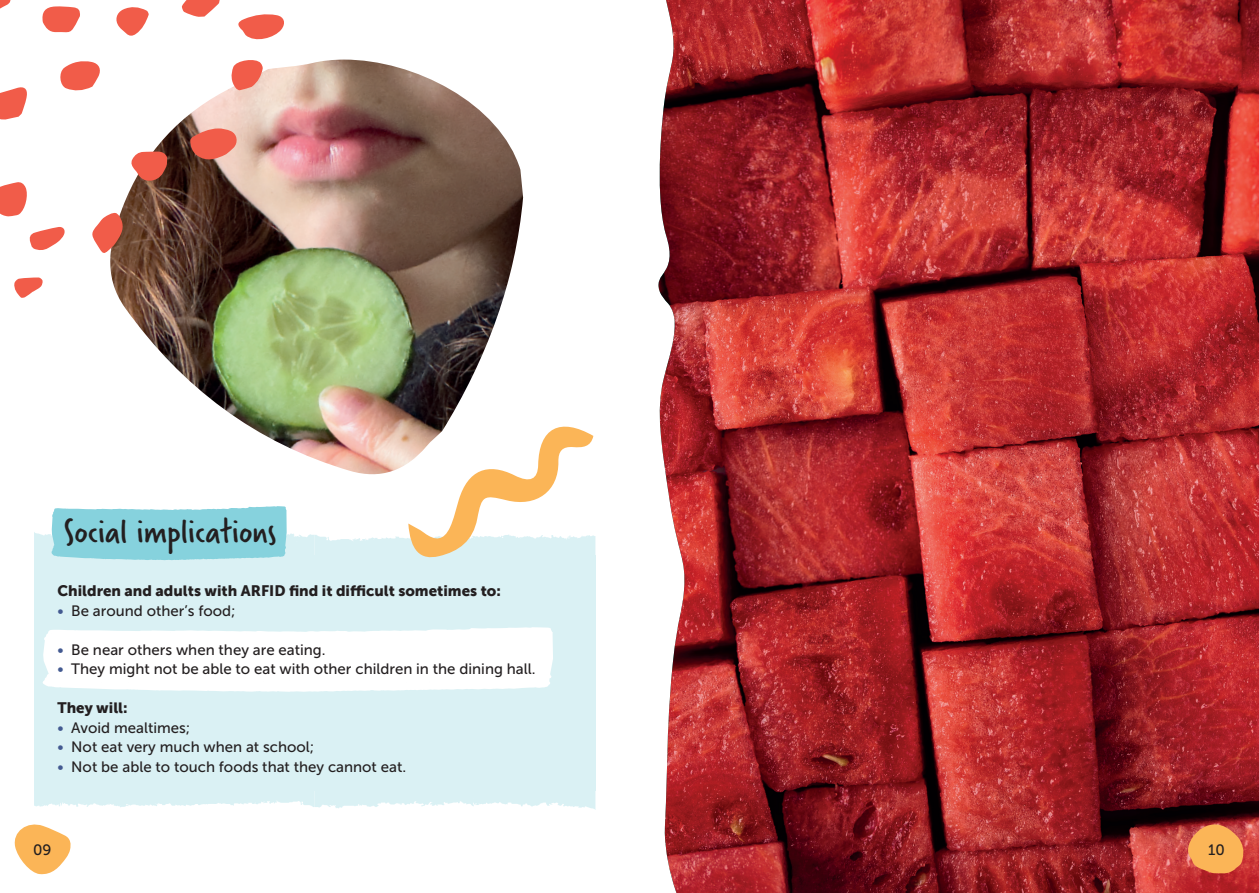
<style>
.page{position:relative;width:1259px;height:893px;background:#fff}
.page>*{position:absolute;margin:0;border:0;box-sizing:border-box;transform-origin:0 0}
.t1{font:36.6px "Verveine";color:#231f20}
.t2{font:15px "Museo Sans 500";color:#231f20}
.t3{font:15px "Museo Sans 900";color:#231f20}
.s1{color:#435a91}
</style>
<div class="page">
<div style="left:34px;top:555px;width:561px;height:236px;background:#daf1f4"></div>
<svg style="left:34px;top:791px;width:561px;height:18px"></svg>
<svg style="left:43px;top:627px;width:510px;height:65px;background:#fbfdfd"></svg>
<img style="left:110px;top:60px;width:413px;height:357px">
<svg style="left:0;top:182px;width:27px;height:34px"></svg>
<svg style="left:238px;top:14px;width:46px;height:26px"></svg>
<svg style="left:130px;top:152px;width:37px;height:32px"></svg>
<svg style="left:182px;top:0;width:38px;height:17px"></svg>
<svg style="left:42px;top:6px;width:38px;height:27px"></svg>
<svg style="left:116px;top:7px;width:33px;height:29px"></svg>
<svg style="left:29px;top:227px;width:36px;height:23px"></svg>
<svg style="left:0;top:0;width:11px;height:9px"></svg>
<svg style="left:190px;top:128px;width:48px;height:34px;background:#dc6f5e"></svg>
<svg style="left:0;top:87px;width:27px;height:33px"></svg>
<svg style="left:60px;top:61px;width:40px;height:30px"></svg>
<svg style="left:92px;top:212px;width:32px;height:42px"></svg>
<svg style="left:231px;top:60px;width:32px;height:30px"></svg>
<svg style="left:14px;top:277px;width:29px;height:21px"></svg>
<svg style="left:14px;top:824px;width:57px;height:51px"></svg>
<svg style="left:34px;top:417px;width:561px;height:143px"></svg>
<img style="left:658px;top:0;width:601px;height:893px">
<svg style="left:1187px;top:824px;width:57px;height:50px;background:#eb9450"></svg>
<p class="t1" style="left:63px;top:507px;width:214px">Social implications</p>
<p class="t3" style="left:57px;top:583px;width:445px">Children and adults with ARFID find it difficult sometimes to:</p>
<p class="t2" style="left:57px;top:603px;width:180px"><span class="s1">•</span> Be around other’s food;</p>
<p class="t2" style="left:57px;top:642px;width:270px"><span class="s1">•</span> Be near others when they are eating.</p>
<p class="t2" style="left:57px;top:661px;width:480px"><span class="s1">•</span> They might not be able to eat with other children in the dining hall.</p>
<p class="t3" style="left:57px;top:700px;width:72px">They will:</p>
<p class="t2" style="left:57px;top:720px;width:134px"><span class="s1">•</span> Avoid mealtimes;</p>
<p class="t2" style="left:57px;top:739px;width:258px"><span class="s1">•</span> Not eat very much when at school;</p>
<p class="t2" style="left:57px;top:759px;width:350px"><span class="s1">•</span> Not be able to touch foods that they cannot eat.</p>
<p class="t2" style="left:33px;top:841px;width:20px">09</p>
<p class="t2" style="left:1208px;top:841px;width:18px">10</p>
</div>
